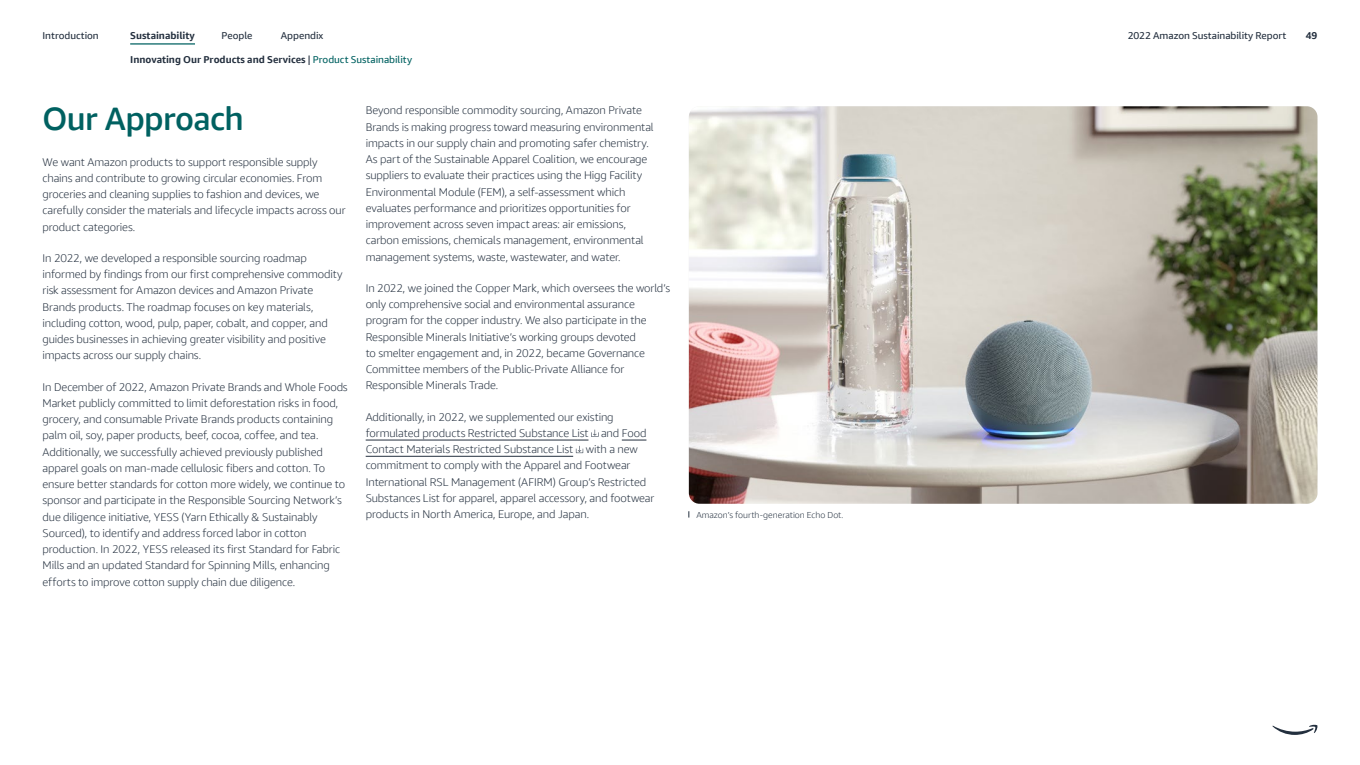
<style>
.page{position:relative;width:1360px;height:765px;background:#fff}
.page>*{position:absolute;margin:0;border:0;box-sizing:border-box;transform-origin:0 0}
.t1{font:500 32.5px "Amazon Ember Display";letter-spacing:-.02em;color:#006161}
.t2{font:300 11.25px/16.2px "Amazon Ember Display";letter-spacing:-.01em;color:#232f3e}
.t3{font:700 10px "Amazon Ember Display";color:#232f3e}
.t4{font:10px "Amazon Ember Display";color:#232f3e}
.t5{font:300 8.75px "Amazon Ember Display";color:#232f3e}
.s1{font-weight:400;color:#006161}
</style>
<div class="page">
<hr style="left:130px;top:43px;width:65px;height:2px;background:#006161">
<hr style="left:366px;top:440px;width:222px;height:1px;background:#232f3e">
<svg style="left:622px;top:440px;width:24px;height:1px"></svg>
<hr style="left:366px;top:456px;width:207px;height:1px;background:#232f3e">
<svg style="left:591px;top:429px;width:8px;height:8px"></svg>
<svg style="left:575px;top:445px;width:9px;height:9px"></svg>
<img style="left:689px;top:106px;width:628px;height:398px">
<svg style="left:1272px;top:724px;width:46px;height:11px"></svg>
<p class="t4" style="left:43px;top:29px;width:58px">Introduction</p>
<p class="t3" style="left:130px;top:29px;width:66px">Sustainability</p>
<p class="t3" style="left:1306px;top:29px;width:13px">49</p>
<p class="t3" style="left:130px;top:53px;width:283px">Innovating Our Products and Services <span class="s1">Product Sustainability</span></p>
<p class="t4" style="left:222px;top:29px;width:32px">People</p>
<p class="t4" style="left:281px;top:29px;width:44px">Appendix</p>
<p class="t4" style="left:308px;top:53px;width:4px">|</p>
<p class="t4" style="left:1128px;top:29px;width:160px">2022 Amazon Sustainability Report</p>
<h5 class="t1" style="left:43px;top:98px;width:203px">Our Approach</h5>
<p class="t2" style="left:43px;top:154px;width:305px">We want Amazon products to support responsible supply chains and contribute to growing circular economies. From groceries and cleaning supplies to fashion and devices, we carefully consider the materials and lifecycle impacts across our product categories.</p>
<p class="t2" style="left:43px;top:250px;width:302px">In 2022, we developed a responsible sourcing roadmap informed by findings from our first comprehensive commodity risk assessment for Amazon devices and Amazon Private Brands products. The roadmap focuses on key materials, including cotton, wood, pulp, paper, cobalt, and copper, and guides businesses in achieving greater visibility and positive impacts across our supply chains.</p>
<p class="t2" style="left:43px;top:379px;width:307px">In December of 2022, Amazon Private Brands and Whole Foods Market publicly committed to limit deforestation risks in food, grocery, and consumable Private Brands products containing palm oil, soy, paper products, beef, cocoa, coffee, and tea.<br>Additionally, we successfully achieved previously published apparel goals on man-made cellulosic fibers and cotton. To ensure better standards for cotton more widely, we continue to sponsor and participate in the Responsible Sourcing Network’s due diligence initiative, YESS (Yarn Ethically &amp; Sustainably Sourced), to identify and address forced labor in cotton production. In 2022, YESS released its first Standard for Fabric Mills and an updated Standard for Spinning Mills, enhancing efforts to improve cotton supply chain due diligence.</p>
<p class="t2" style="left:366px;top:102px;width:290px">Beyond responsible commodity sourcing, Amazon Private Brands is making progress toward measuring environmental impacts in our supply chain and promoting safer chemistry.<br>As part of the Sustainable Apparel Coalition, we encourage suppliers to evaluate their practices using the Higg Facility Environmental Module (FEM), a self-assessment which evaluates performance and prioritizes opportunities for improvement across seven impact areas: air emissions, carbon emissions, chemicals management, environmental management systems, waste, wastewater, and water.</p>
<p class="t2" style="left:366px;top:280px;width:306px">In 2022, we joined the Copper Mark, which oversees the world’s only comprehensive social and environmental assurance program for the copper industry. We also participate in the Responsible Minerals Initiative’s working groups devoted<br>to smelter engagement and, in 2022, became Governance Committee members of the Public-Private Alliance for Responsible Minerals Trade.</p>
<p class="t2" style="left:366px;top:409px;width:290px">Additionally, in 2022, we supplemented our existing formulated products Restricted Substance List and Food Contact Materials Restricted Substance List with a new commitment to comply with the Apparel and Footwear International RSL Management (AFIRM) Group’s Restricted Substances List for apparel, apparel accessory, and footwear products in North America, Europe, and Japan.</p>
<p class="t5" style="left:696px;top:509px;width:149px">Amazon’s fourth-generation Echo Dot.</p>
</div>
